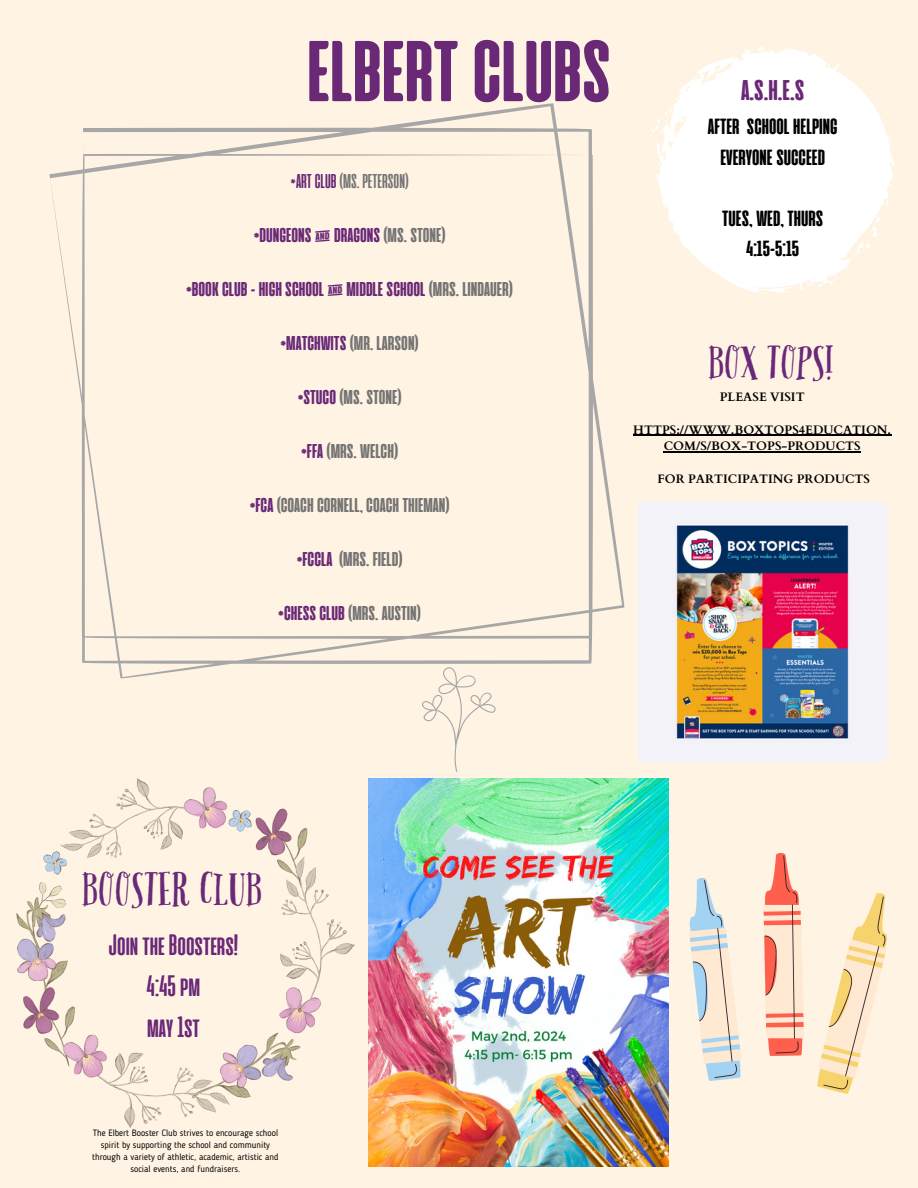
<style>
.page{position:relative;width:918px;height:1188px;background:#fff4e4}
.page>*{position:absolute;margin:0;border:0;box-sizing:border-box;transform-origin:0 0}
.t1{font:800 86.1px "Cinematografica";color:#6a2977}
.t2{font:39.6px "Pacific Northwest Letters";color:#6a2977}
.t3{font:39px "Pacific Northwest Letters";color:#6a2977}
.t4{font:700 29.55px/41.1px "Cinematografica";color:#6a2977;text-align:center}
.t5{font:800 28.5px "Cinematografica";color:#6a2977}
.t6{font:800 21.9px/30.5px "Cinematografica";color:#000;text-align:center}
.t7{font:800 19.95px "Cinematografica";color:#757474}
.t8{font:800 19.95px "Cinematografica";color:#6a2977}
.t9{font:700 19.95px "Cinematografica";color:#757474}
.t10{font:700 12.3px/16.4px "Cardo";color:#000;text-align:center}
.t11{font:9.15px/12.1px "Blogger Sans";color:#000;text-align:center}
.s1{color:#6a2977}
.s2{color:#757474}
</style>
<div class="page">
<svg style="left:50px;top:103px;width:575px;height:576px"></svg>
<svg style="left:651px;top:128px;width:5px;height:9px"></svg>
<svg style="left:656px;top:49px;width:239px;height:243px;fill:#fff"></svg>
<img style="left:638px;top:502px;width:249px;height:260px">
<img style="left:368px;top:779px;width:300px;height:388px">
<img style="left:17px;top:779px;width:337px;height:349px">
<img style="left:690px;top:854px;width:197px;height:239px">
<svg style="left:422px;top:667px;width:74px;height:105px"></svg>
<hr style="left:633px;top:435px;width:258px;height:1px;background:#000">
<hr style="left:664px;top:451px;width:197px;height:1px;background:#000">
<h1 class="t1" style="left:307px;top:21px;width:305px">ELBERT CLUBS</h1>
<h4 class="t9" style="left:291px;top:169px;width:120px"><span class="s1">*ARTCLUB</span>(MS. PETERSON)</h4>
<h4 class="t8" style="left:254px;top:223px;width:193px">*DUNGEONS &amp; DRAGONS <span class="s2">(MS. STONE)</span></h4>
<h4 class="t8" style="left:186px;top:277px;width:329px">*BOOK CLUB - HIGH SCHOOL &amp; MIDDLE SCHOOL <span class="s2">(MRS. LINDAUER)</span></h4>
<h4 class="t7" style="left:280px;top:331px;width:140px"><span class="s1">*MATCHWITS</span> (MR. LARSON)</h4>
<h4 class="t7" style="left:298px;top:385px;width:105px"><span class="s1">*STUCO</span> (MS. STONE)</h4>
<h4 class="t7" style="left:301px;top:439px;width:99px"><span class="s1">*FFA</span> (MRS. WELCH)</h4>
<h4 class="t7" style="left:250px;top:493px;width:201px"><span class="s1">*FCA</span> (COACH CORNELL, COACH THIEMAN)</h4>
<h4 class="t7" style="left:297px;top:547px;width:107px"><span class="s1">*FCCLA</span> (MRS. FIELD)</h4>
<h4 class="t7" style="left:278px;top:601px;width:144px"><span class="s1">*CHESS CLUB</span> (MRS. AUSTIN)</h4>
<h5 class="t5" style="left:741px;top:73px;width:65px">A.S.H.E.S</h5>
<h5 class="t6" style="left:708px;top:112px;width:131px">AFTER SCHOOL HELPING<br>EVERYONE SUCCEED</h5>
<h5 class="t6" style="left:722px;top:203px;width:102px">TUES, WED, THURS<br>4:15-5:15</h5>
<p class="t3" style="left:710px;top:338px;width:127px">BOX TOPS!</p>
<p class="t10" style="left:720px;top:389px;width:86px">PLEASE VISIT</p>
<h2 class="t10" style="left:633px;top:422px;width:259px">HTTPS://WWW.BOXTOPS4EDUCATION.<br>COM/S/BOX-TOPS-PRODUCTS</h2>
<h3 class="t10" style="left:658px;top:471px;width:214px">FOR PARTICIPATING PRODUCTS</h3>
<h2 class="t2" style="left:83px;top:864px;width:181px">BOOSTER CLUB</h2>
<h5 class="t4" style="left:109px;top:924px;width:131px">Join theBoosters!<br>4:45pm<br>may 1st</h5>
<p class="t11" style="left:92px;top:1127px;width:188px">The Elbert Booster Club strives to encourage school spirit by supporting the school and community through a variety of athletic, academic, artistic and social events, and fundraisers.</p>
</div>
